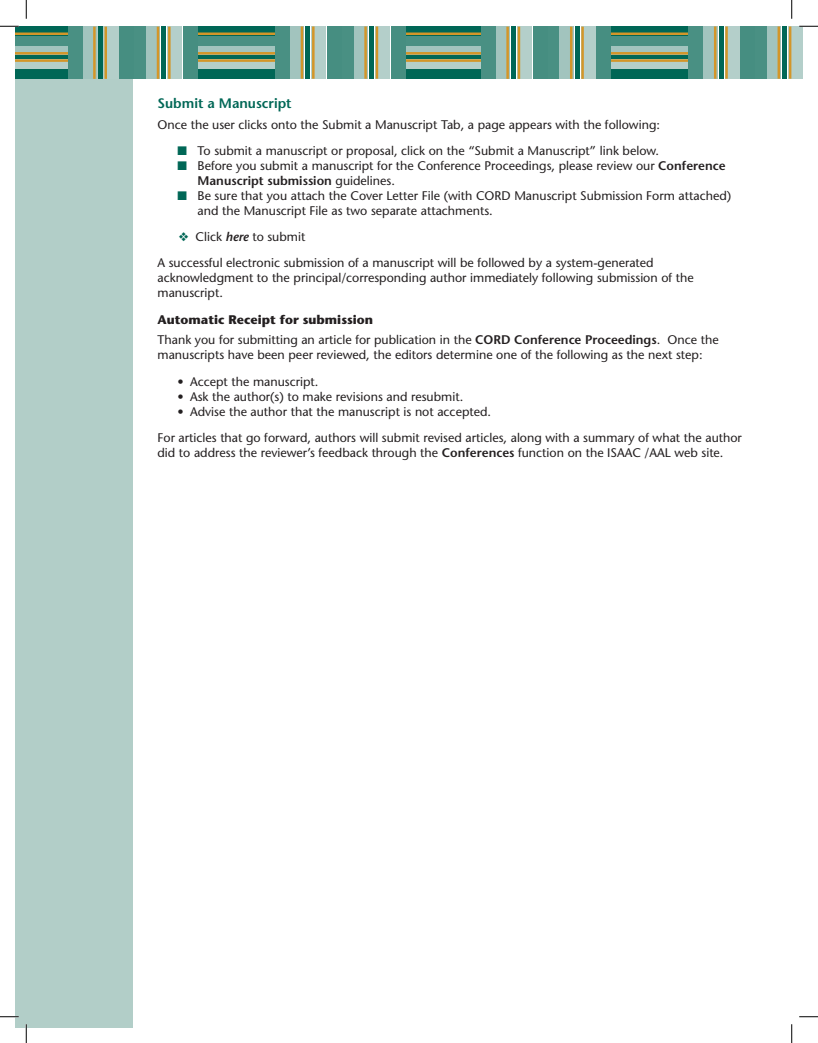
<style>
.page{position:relative;width:818px;height:1043px;background:#fff}
.page>*{position:absolute;margin:0;border:0;box-sizing:border-box;transform-origin:0 0}
.t1{font:600 13.75px "Stone Sans";color:#006756}
.t2{font:12.5px/15px "Stone Sans";color:#231f20}
.t3{font:700 12.5px "Stone Sans";color:#231f20}
.s1{color:#006756}
.s2{font-weight:600}
.s3{font-weight:600;font-style:italic}
</style>
<div class="page">
<div style="left:15px;top:26px;width:117px;height:1002px;background:#b2cec8"></div>
<div style="left:610px;top:26px;width:78px;height:52px;background:#006756"></div>
<div style="left:608px;top:69px;width:82px;height:10px;background:#006756"></div>
<div style="left:608px;top:59px;width:82px;height:10px;background:#b4cfca"></div>
<div style="left:608px;top:45px;width:82px;height:10px;background:#a2c4be"></div>
<div style="left:608px;top:36px;width:82px;height:10px;background:#499083"></div>
<hr style="left:609px;top:59px;width:81px;height:3px;background:#d39629">
<hr style="left:609px;top:52px;width:81px;height:3px;background:#d39629">
<hr style="left:609px;top:33px;width:81px;height:2px;background:#d39629">
<svg style="left:405px;top:26px;width:76px;height:10px"></svg>
<div style="left:402px;top:69px;width:81px;height:10px;background:#006756"></div>
<div style="left:402px;top:59px;width:81px;height:10px;background:#b4cfca"></div>
<hr style="left:402px;top:55px;width:81px;height:4px;background:#006756">
<div style="left:402px;top:45px;width:81px;height:10px;background:#a2c4be"></div>
<div style="left:402px;top:36px;width:81px;height:10px;background:#499083"></div>
<hr style="left:402px;top:59px;width:81px;height:3px;background:#d39629">
<hr style="left:402px;top:52px;width:81px;height:3px;background:#d39629">
<hr style="left:402px;top:33px;width:81px;height:2px;background:#d39629">
<div style="left:596px;top:26px;width:15px;height:53px;background:#468e81"></div>
<div style="left:580px;top:26px;width:15px;height:53px;background:#b4cfca"></div>
<div style="left:574px;top:26px;width:5px;height:53px;background:#006756"></div>
<div style="left:558px;top:26px;width:15px;height:53px;background:#a2c4be"></div>
<div style="left:544px;top:26px;width:15px;height:53px;background:#499083"></div>
<hr style="left:581px;top:27px;width:2px;height:52px;background:#d39629">
<hr style="left:570px;top:27px;width:2px;height:52px;background:#d39629">
<div style="left:532px;top:26px;width:15px;height:53px;background:#468e81"></div>
<div style="left:517px;top:26px;width:15px;height:53px;background:#b4cfca"></div>
<div style="left:511px;top:26px;width:5px;height:53px;background:#006756"></div>
<div style="left:495px;top:26px;width:15px;height:53px;background:#a2c4be"></div>
<div style="left:481px;top:26px;width:14px;height:53px;background:#499083"></div>
<hr style="left:517px;top:27px;width:3px;height:52px;background:#d39629">
<hr style="left:506px;top:27px;width:3px;height:52px;background:#d39629">
<div style="left:788px;top:26px;width:14px;height:53px;background:#b4cfca"></div>
<div style="left:782px;top:26px;width:5px;height:53px;background:#006756"></div>
<div style="left:766px;top:26px;width:15px;height:53px;background:#a2c4be"></div>
<div style="left:752px;top:26px;width:14px;height:53px;background:#499083"></div>
<hr style="left:788px;top:26px;width:3px;height:53px;background:#d39629">
<hr style="left:777px;top:26px;width:3px;height:53px;background:#d39629">
<div style="left:740px;top:26px;width:15px;height:53px;background:#468e81"></div>
<div style="left:724px;top:26px;width:15px;height:53px;background:#b4cfca"></div>
<div style="left:718px;top:26px;width:5px;height:53px;background:#006756"></div>
<div style="left:702px;top:26px;width:15px;height:53px;background:#a2c4be"></div>
<div style="left:688px;top:26px;width:15px;height:53px;background:#499083"></div>
<hr style="left:725px;top:26px;width:2px;height:53px;background:#d39629">
<hr style="left:714px;top:26px;width:2px;height:53px;background:#d39629">
<div style="left:198px;top:26px;width:77px;height:52px;background:#006756"></div>
<div style="left:196px;top:69px;width:81px;height:10px;background:#006756"></div>
<div style="left:196px;top:59px;width:81px;height:10px;background:#b4cfca"></div>
<div style="left:196px;top:45px;width:81px;height:10px;background:#a2c4be"></div>
<div style="left:196px;top:36px;width:81px;height:10px;background:#499083"></div>
<hr style="left:196px;top:59px;width:81px;height:3px;background:#d39629">
<hr style="left:196px;top:52px;width:81px;height:3px;background:#d39629">
<hr style="left:196px;top:32px;width:81px;height:3px;background:#d39629">
<div style="left:15px;top:26px;width:53px;height:52px;background:#006756"></div>
<div style="left:15px;top:69px;width:55px;height:10px;background:#006756"></div>
<div style="left:15px;top:59px;width:55px;height:10px;background:#b4cfca"></div>
<div style="left:15px;top:45px;width:55px;height:10px;background:#a2c4be"></div>
<div style="left:15px;top:36px;width:55px;height:10px;background:#499083"></div>
<hr style="left:15px;top:59px;width:55px;height:3px;background:#d39629">
<hr style="left:15px;top:52px;width:55px;height:3px;background:#d39629">
<hr style="left:15px;top:32px;width:55px;height:3px;background:#d39629">
<div style="left:183px;top:26px;width:15px;height:53px;background:#468e81"></div>
<div style="left:167px;top:26px;width:15px;height:53px;background:#b4cfca"></div>
<div style="left:161px;top:26px;width:5px;height:53px;background:#006756"></div>
<div style="left:145px;top:26px;width:15px;height:53px;background:#a2c4be"></div>
<div style="left:131px;top:26px;width:15px;height:53px;background:#499083"></div>
<hr style="left:168px;top:27px;width:3px;height:52px;background:#d39629">
<hr style="left:157px;top:27px;width:2px;height:52px;background:#d39629">
<div style="left:119px;top:26px;width:15px;height:53px;background:#468e81"></div>
<div style="left:98px;top:26px;width:5px;height:53px;background:#006756"></div>
<div style="left:82px;top:26px;width:15px;height:53px;background:#a2c4be"></div>
<div style="left:68px;top:26px;width:14px;height:53px;background:#499083"></div>
<hr style="left:104px;top:27px;width:3px;height:52px;background:#d39629">
<hr style="left:93px;top:27px;width:3px;height:52px;background:#d39629">
<div style="left:390px;top:26px;width:15px;height:53px;background:#468e81"></div>
<div style="left:375px;top:26px;width:15px;height:53px;background:#b4cfca"></div>
<div style="left:369px;top:26px;width:5px;height:53px;background:#006756"></div>
<div style="left:353px;top:26px;width:15px;height:53px;background:#a2c4be"></div>
<div style="left:339px;top:26px;width:15px;height:53px;background:#499083"></div>
<hr style="left:375px;top:26px;width:3px;height:53px;background:#d39629">
<hr style="left:364px;top:26px;width:3px;height:53px;background:#d39629">
<div style="left:327px;top:26px;width:15px;height:53px;background:#468e81"></div>
<div style="left:311px;top:26px;width:15px;height:53px;background:#b4cfca"></div>
<div style="left:305px;top:26px;width:5px;height:53px;background:#006756"></div>
<div style="left:289px;top:26px;width:15px;height:53px;background:#a2c4be"></div>
<div style="left:275px;top:26px;width:15px;height:53px;background:#499083"></div>
<hr style="left:312px;top:26px;width:2px;height:53px;background:#d39629">
<hr style="left:301px;top:26px;width:2px;height:53px;background:#d39629">
<svg style="left:0;top:25px;width:19px;height:2px"></svg>
<svg style="left:799px;top:25px;width:19px;height:2px"></svg>
<svg style="left:0;top:1016px;width:19px;height:1px"></svg>
<svg style="left:799px;top:1016px;width:19px;height:1px"></svg>
<svg style="left:25px;top:0;width:2px;height:19px"></svg>
<svg style="left:25px;top:1024px;width:2px;height:18px"></svg>
<svg style="left:791px;top:0;width:1px;height:19px"></svg>
<svg style="left:791px;top:1024px;width:1px;height:18px"></svg>
<p class="t1" style="left:157px;top:94px;width:136px">Submit a Manuscript</p>
<p class="t2" style="left:157px;top:117px;width:504px">Once the user clicks onto the Submit a Manuscript Tab, a page appears with the following:</p>
<p class="t2" style="left:177px;top:143px;width:483px"><span class="s1">■</span> To submit a manuscript or proposal, click on the “Submit a Manuscript” link below.</p>
<p class="t2" style="left:197px;top:158px;width:529px;text-indent:-20px"><span class="s1">■</span> Before you submit a manuscript for the Conference Proceedings, please review our <span class="s2">Conference<br>Manuscript submission</span> guidelines.</p>
<p class="t2" style="left:197px;top:188px;width:535px;text-indent:-20px"><span class="s1">■</span> Be sure that you attach the Cover Letter File (with CORD Manuscript Submission Form attached) and the Manuscript File as two separate attachments.</p>
<p class="t2" style="left:179px;top:229px;width:128px"><span class="s1">❖</span> Click <span class="s3">here</span> to submit</p>
<p class="t2" style="left:157px;top:255px;width:537px">A successful electronic submission of a manuscript will be followed by a system-generated acknowledgment to the principal/corresponding author immediately following submission of the manuscript.</p>
<p class="t3" style="left:157px;top:311px;width:217px">Automatic Receipt for submission</p>
<p class="t2" style="left:157px;top:332px;width:562px">Thank you for submitting an article for publication in the <span class="s2">CORD Conference Proceedings</span>. Once the manuscripts have been peer reviewed, the editors determine one of the following as the next step:</p>
<p class="t2" style="left:177px;top:373px;width:142px">• Accept the manuscript.</p>
<p class="t2" style="left:177px;top:388px;width:287px">• Ask the author(s) to make revisions and resubmit.</p>
<p class="t2" style="left:177px;top:403px;width:315px">• Advise the author that the manuscript is not accepted.</p>
<p class="t2" style="left:157px;top:430px;width:586px">For articles that go forward, authors will submit revised articles, along with a summary of what the author did to address the reviewer’s feedback through the <span class="s2">Conferences</span> function on the ISAAC /AAL web site.</p>
</div>
